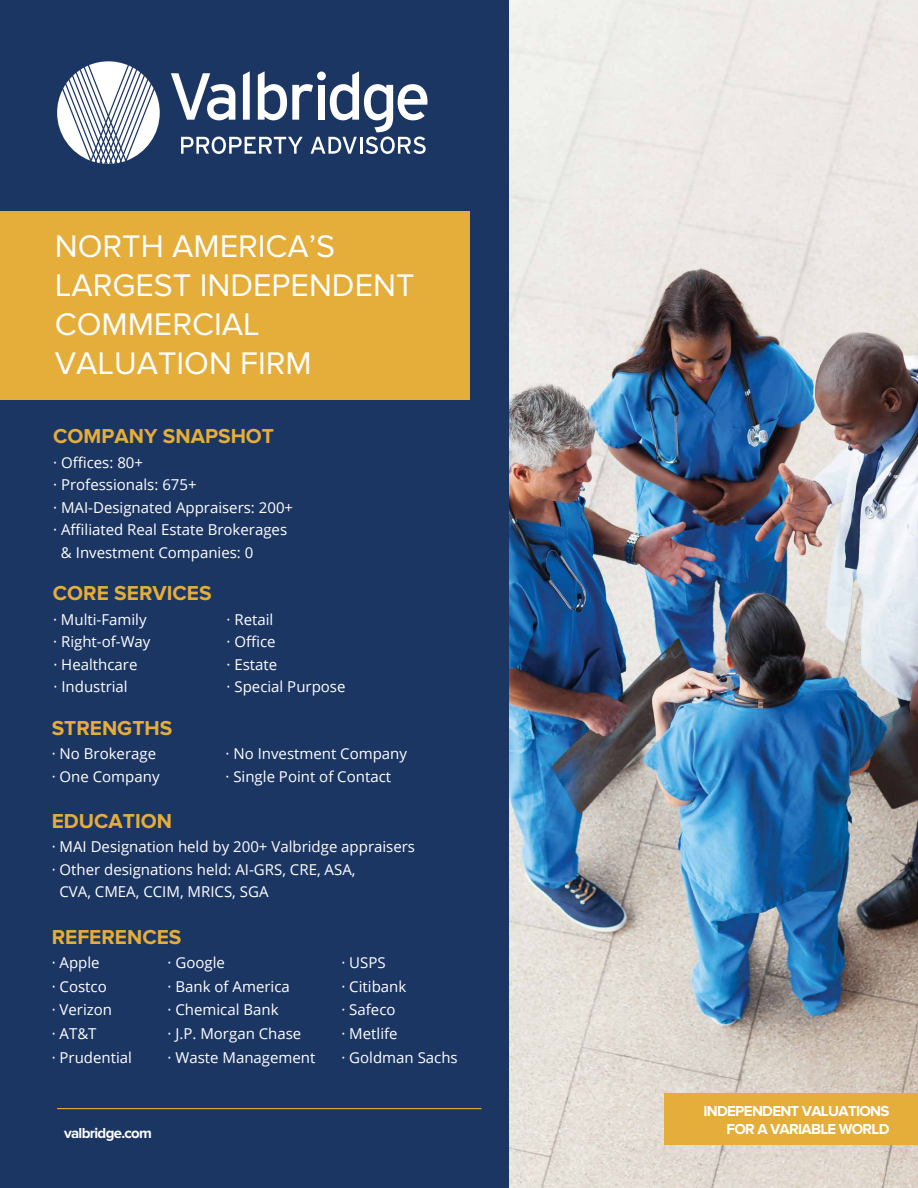
<style>
.page{position:relative;width:918px;height:1188px;background:#fff}
.page>*{position:absolute;margin:0;border:0;box-sizing:border-box;transform-origin:0 0}
.t1{font:32.4px/38.8px "Proxima Nova";color:#fff}
.t2{font:700 21px "Proxima Nova";color:#e5ad39}
.t3{font:15px "Open Sans";color:#fff}
.t4{font:700 15px/18px "Proxima Nova";letter-spacing:-.045em;color:#fff;text-align:right}
</style>
<div class="page">
<img style="left:508px;top:0;width:410px;height:1188px">
<div style="left:0;top:0;width:508px;height:1188px;background:#1c3664"></div>
<div style="left:0;top:212px;width:470px;height:188px;background:#e5ad39"></div>
<svg style="left:57px;top:61px;width:103px;height:103px"></svg>
<svg style="left:171px;top:71px;width:257px;height:83px"></svg>
<hr style="left:57px;top:1108px;width:425px;height:1px;background:#e5ad39">
<div style="left:664px;top:1094px;width:254px;height:51px;background:#e5ad39"></div>
<h1 class="t1" style="left:55px;top:227px;width:361px">NORTH AMERICA’S<br>LARGEST INDEPENDENT<br>COMMERCIAL<br>VALUATION FIRM</h1>
<h2 class="t2" style="left:53px;top:424px;width:222px">COMPANY SNAPSHOT</h2>
<p class="t3" style="left:53px;top:452px;width:91px">· Offices: 80+</p>
<p class="t3" style="left:53px;top:474px;width:145px">· Professionals: 675+</p>
<p class="t3" style="left:53px;top:497px;width:242px">· MAI-Designated Appraisers: 200+</p>
<p class="t3" style="left:53px;top:519px;width:235px">· Affiliated Real Estate Brokerages</p>
<p class="t3" style="left:61px;top:542px;width:194px">&amp; Investment Companies: 0</p>
<h2 class="t2" style="left:53px;top:581px;width:160px">CORE SERVICES</h2>
<p class="t3" style="left:53px;top:609px;width:95px">· Multi-Family</p>
<p class="t3" style="left:227px;top:609px;width:48px">· Retail</p>
<p class="t3" style="left:53px;top:631px;width:99px">· Right-of-Way</p>
<p class="t3" style="left:227px;top:631px;width:51px">· Office</p>
<p class="t3" style="left:53px;top:654px;width:86px">· Healthcare</p>
<p class="t3" style="left:227px;top:654px;width:52px">· Estate</p>
<p class="t3" style="left:54px;top:676px;width:76px">· Industrial</p>
<p class="t3" style="left:227px;top:676px;width:120px">· Special Purpose</p>
<h2 class="t2" style="left:52px;top:716px;width:122px">STRENGTHS</h2>
<p class="t3" style="left:52px;top:743px;width:106px">· No Brokerage</p>
<p class="t3" style="left:226px;top:743px;width:183px">· No Investment Company</p>
<p class="t3" style="left:52px;top:766px;width:109px">· One Company</p>
<p class="t3" style="left:226px;top:766px;width:167px">· Single Point of Contact</p>
<h2 class="t2" style="left:52px;top:809px;width:122px">EDUCATION</h2>
<p class="t3" style="left:52px;top:836px;width:365px">· MAI Designation held by 200+ Valbridge appraisers</p>
<p class="t3" style="left:52px;top:859px;width:305px">· Other designations held: AI-GRS, CRE, ASA,</p>
<p class="t3" style="left:59px;top:882px;width:211px">CVA, CMEA, CCIM, MRICS, SGA</p>
<h2 class="t2" style="left:52px;top:925px;width:131px">REFERENCES</h2>
<p class="t3" style="left:52px;top:952px;width:49px">· Apple</p>
<p class="t3" style="left:168px;top:952px;width:59px">· Google</p>
<p class="t3" style="left:341px;top:952px;width:46px">· USPS</p>
<p class="t3" style="left:52px;top:976px;width:57px">· Costco</p>
<p class="t3" style="left:168px;top:976px;width:124px">· Bank of America</p>
<p class="t3" style="left:341px;top:976px;width:66px">· Citibank</p>
<p class="t3" style="left:52px;top:999px;width:62px">· Verizon</p>
<p class="t3" style="left:168px;top:999px;width:113px">· Chemical Bank</p>
<p class="t3" style="left:341px;top:999px;width:56px">· Safeco</p>
<p class="t3" style="left:52px;top:1023px;width:46px">· AT&amp;T</p>
<p class="t3" style="left:168px;top:1023px;width:135px">· J.P. Morgan Chase</p>
<p class="t3" style="left:341px;top:1023px;width:58px">· Metlife</p>
<p class="t3" style="left:52px;top:1047px;width:82px">· Prudential</p>
<p class="t3" style="left:168px;top:1047px;width:149px">· Waste Management</p>
<p class="t3" style="left:341px;top:1047px;width:118px">· Goldman Sachs</p>
<p class="t4" style="left:64px;top:1124px;width:89px">valbridge.com</p>
<p class="t4" style="left:704px;top:1103px;width:188px">INDEPENDENT VALUATIONS<br>FOR A VARIABLE WORLD</p>
</div>
